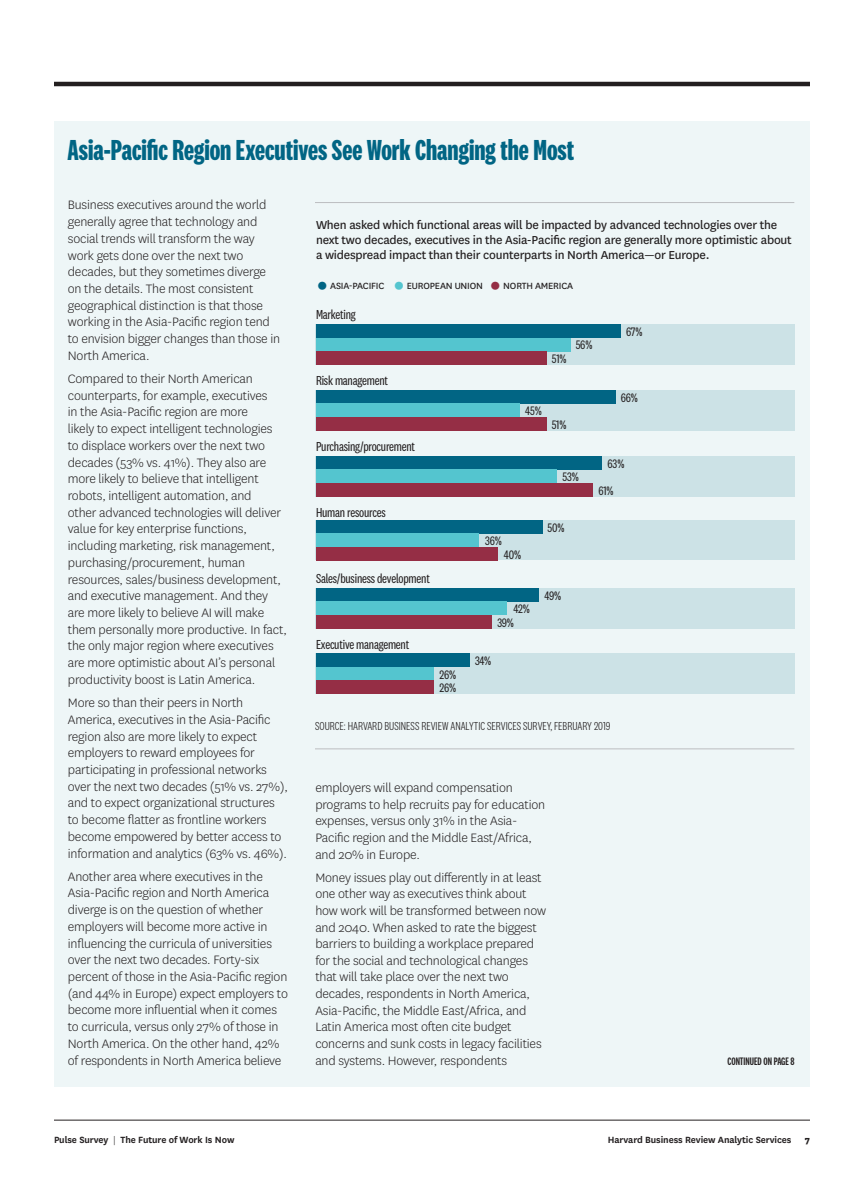
<style>
.page{position:relative;width:864px;height:1188px;background:#fff}
.page>*{position:absolute;margin:0;border:0;box-sizing:border-box;transform-origin:0 0}
.t1{font:700 30px "National 2 Compressed";color:#016584}
.t2{font:300 14.25px/16.6px "National HBR";letter-spacing:-.01em;color:#231f20}
.t3{font:13.5px/15px "HBR Stationery";letter-spacing:-.015em;color:#231f20}
.t4{font:13.5px "National 2 Condensed";letter-spacing:-.015em;color:#231f20}
.t5{font:12.75px/13.5px "National 2 Condensed";letter-spacing:-.015em;color:#231f20}
.t6{font:300 12px "National 2 Condensed";color:#231f20}
.t7{font:500 11.25px "National 2 Compressed";color:#231f20}
.t8{font:600 10.5px "National HBR";letter-spacing:-.01em;color:#231f20}
.t9{font:10.5px "National HBR";letter-spacing:-.015em;color:#231f20}
.t10{font:800 10.5px "National HBR";color:#231f20}
.s1{font-family:"HBR Stationery";font-size:31.5px;color:#016584}
.s2{font-family:"HBR Stationery";font-size:31.5px;color:#54c5cf}
.s3{font-family:"HBR Stationery";font-size:31.5px;color:#952e45}
.s4{font-weight:300}
</style>
<div class="page">
<hr style="left:54px;top:82px;width:756px;height:4px;background:#231f20">
<hr style="left:54px;top:1120px;width:756px;height:1px;background:#231f20">
<div style="left:54px;top:122px;width:756px;height:965px;background:#eef6f7"></div>
<div style="left:315px;top:324px;width:480px;height:41px;background:#cce2e6"></div>
<div style="left:315px;top:390px;width:480px;height:41px;background:#cce2e6"></div>
<div style="left:315px;top:456px;width:480px;height:41px;background:#cce2e6"></div>
<div style="left:315px;top:520px;width:480px;height:40px;background:#cce2e6"></div>
<div style="left:316px;top:324px;width:304px;height:14px;background:#016584"></div>
<div style="left:316px;top:338px;width:254px;height:13px;background:#54c5cf"></div>
<div style="left:316px;top:351px;width:231px;height:14px;background:#952e45"></div>
<div style="left:316px;top:390px;width:300px;height:14px;background:#016584"></div>
<div style="left:316px;top:404px;width:204px;height:13px;background:#54c5cf"></div>
<div style="left:316px;top:417px;width:230px;height:14px;background:#952e45"></div>
<div style="left:316px;top:456px;width:286px;height:14px;background:#016584"></div>
<div style="left:316px;top:470px;width:240px;height:13px;background:#54c5cf"></div>
<div style="left:316px;top:483px;width:277px;height:14px;background:#952e45"></div>
<div style="left:316px;top:520px;width:226px;height:13px;background:#016584"></div>
<div style="left:316px;top:533px;width:163px;height:14px;background:#54c5cf"></div>
<div style="left:316px;top:547px;width:181px;height:13px;background:#952e45"></div>
<div style="left:315px;top:588px;width:480px;height:41px;background:#cce2e6"></div>
<div style="left:316px;top:588px;width:222px;height:14px;background:#016584"></div>
<div style="left:316px;top:602px;width:191px;height:13px;background:#54c5cf"></div>
<div style="left:316px;top:615px;width:176px;height:14px;background:#952e45"></div>
<div style="left:315px;top:653px;width:480px;height:41px;background:#cce2e6"></div>
<div style="left:316px;top:653px;width:153px;height:14px;background:#016584"></div>
<div style="left:316px;top:667px;width:117px;height:13px;background:#54c5cf"></div>
<div style="left:316px;top:680px;width:118px;height:14px;background:#952e45"></div>
<hr style="left:315px;top:202px;width:479px;height:1px;background:#bcbdc0">
<hr style="left:315px;top:748px;width:479px;height:1px;background:#bcbdc0">
<h1 class="t1" style="left:68px;top:134px;width:508px">Asia-Pacific Region Executives See Work Changing the Most</h1>
<p class="t2" style="left:68px;top:196px;width:214px">Business executives around the world generally agree that technology and social trends will transform the way work gets done over the next two decades, but they sometimes diverge on the details. The most consistent geographical distinction is that those working in the Asia-Pacific region tend to envision bigger changes than those in North America.</p>
<p class="t2" style="left:68px;top:370px;width:221px">Compared to their North American counterparts, for example, executives<br>in the Asia-Pacific region are more<br>likely to expect intelligent technologies to displace workers over the next two decades (53% vs. 41%). They also are more likely to believe that intelligent robots, intelligent automation, and<br>other advanced technologies will deliver value for key enterprise functions, including marketing, risk management, purchasing/procurement, human resources, sales/business development, and executive management. And they are more likely to believe AI will make them personally more productive. In fact, the only major region where executives are more optimistic about AI’s personal productivity boost is Latin America.</p>
<p class="t2" style="left:68px;top:694px;width:222px">More so than their peers in North America, executives in the Asia-Pacific region also are more likely to expect employers to reward employees for participating in professional networks over the next two decades (51% vs. 27%), and to expect organizational structures to become flatter as frontline workers become empowered by better access to information and analytics (63% vs. 46%).</p>
<p class="t2" style="left:68px;top:868px;width:222px">Another area where executives in the Asia-Pacific region and North America diverge is on the question of whether employers will become more active in influencing the curricula of universities over the next two decades. Forty-six percent of those in the Asia-Pacific region (and 44% in Europe) expect employers to become more influential when it comes to curricula, versus only 27% of those in North America. On the other hand, 42% of respondents in North America believe</p>
<p class="t3" style="left:316px;top:217px;width:477px">When asked which functional areas will be impacted by advanced technologies over the next two decades, executives in the Asia-Pacific region are generally more optimistic about a widespread impact than their counterparts in North America—or Europe.</p>
<p class="t9" style="left:316px;top:279px;width:70px"><span class="s1">•</span> ASIA-PACIFIC</p>
<p class="t9" style="left:393px;top:279px;width:92px"><span class="s2">•</span> EUROPEAN UNION</p>
<p class="t9" style="left:489px;top:279px;width:85px"><span class="s3">•</span> NORTH AMERICA</p>
<p class="t4" style="left:316px;top:307px;width:41px">Marketing</p>
<p class="t4" style="left:316px;top:373px;width:74px">Risk management</p>
<p class="t4" style="left:316px;top:439px;width:101px">Purchasing/procurement</p>
<p class="t4" style="left:316px;top:505px;width:71px">Human resources</p>
<p class="t4" style="left:316px;top:571px;width:115px">Sales/business development</p>
<p class="t4" style="left:316px;top:637px;width:95px">Executive management</p>
<p class="t5" style="left:552px;top:352px;width:16px">51%</p>
<p class="t5" style="left:576px;top:338px;width:18px">56%</p>
<p class="t5" style="left:626px;top:325px;width:18px">67%</p>
<p class="t5" style="left:525px;top:404px;width:18px">45%</p>
<p class="t5" style="left:552px;top:418px;width:16px">51%</p>
<p class="t5" style="left:562px;top:470px;width:18px">53%</p>
<p class="t5" style="left:621px;top:391px;width:19px">66%</p>
<p class="t5" style="left:608px;top:457px;width:18px">63%</p>
<p class="t5" style="left:599px;top:484px;width:17px">61%</p>
<p class="t5" style="left:485px;top:534px;width:18px">36%</p>
<p class="t5" style="left:504px;top:548px;width:19px">40%</p>
<p class="t5" style="left:497px;top:602px;width:34px;text-indent:16px">42%<br>39%</p>
<p class="t5" style="left:475px;top:654px;width:18px">34%</p>
<p class="t5" style="left:548px;top:521px;width:18px">50%</p>
<p class="t5" style="left:544px;top:589px;width:18px">49%</p>
<p class="t5" style="left:440px;top:667px;width:18px">26%<br>26%</p>
<p class="t6" style="left:315px;top:720px;width:297px">SOURCE: HARVARD BUSINESS REVIEW ANALYTIC SERVICES SURVEY, FEBRUARY 2019</p>
<p class="t2" style="left:315px;top:779px;width:231px">employers will expand compensation programs to help recruits pay for education expenses, versus only 31% in the Asia-Pacific region and the Middle East/Africa, and 20% in Europe.</p>
<p class="t2" style="left:315px;top:869px;width:232px">Money issues play out differently in at least one other way as executives think about how work will be transformed between now and 2040. When asked to rate the biggest barriers to building a workplace prepared for the social and technological changes that will take place over the next two decades, respondents in North America, Asia-Pacific, the Middle East/Africa, and Latin America most often cite budget concerns and sunk costs in legacy facilities and systems. However, respondents</p>
<p class="t7" style="left:727px;top:1055px;width:69px">CONTINUED ON PAGE 8</p>
<p class="t8" style="left:54px;top:1132px;width:182px">Pulse Survey <span class="s4">|</span> The Future of Work Is Now</p>
<p class="t8" style="left:608px;top:1133px;width:185px">Harvard Business Review Analytic Services</p>
<p class="t10" style="left:805px;top:1133px;width:7px">7</p>
</div>
